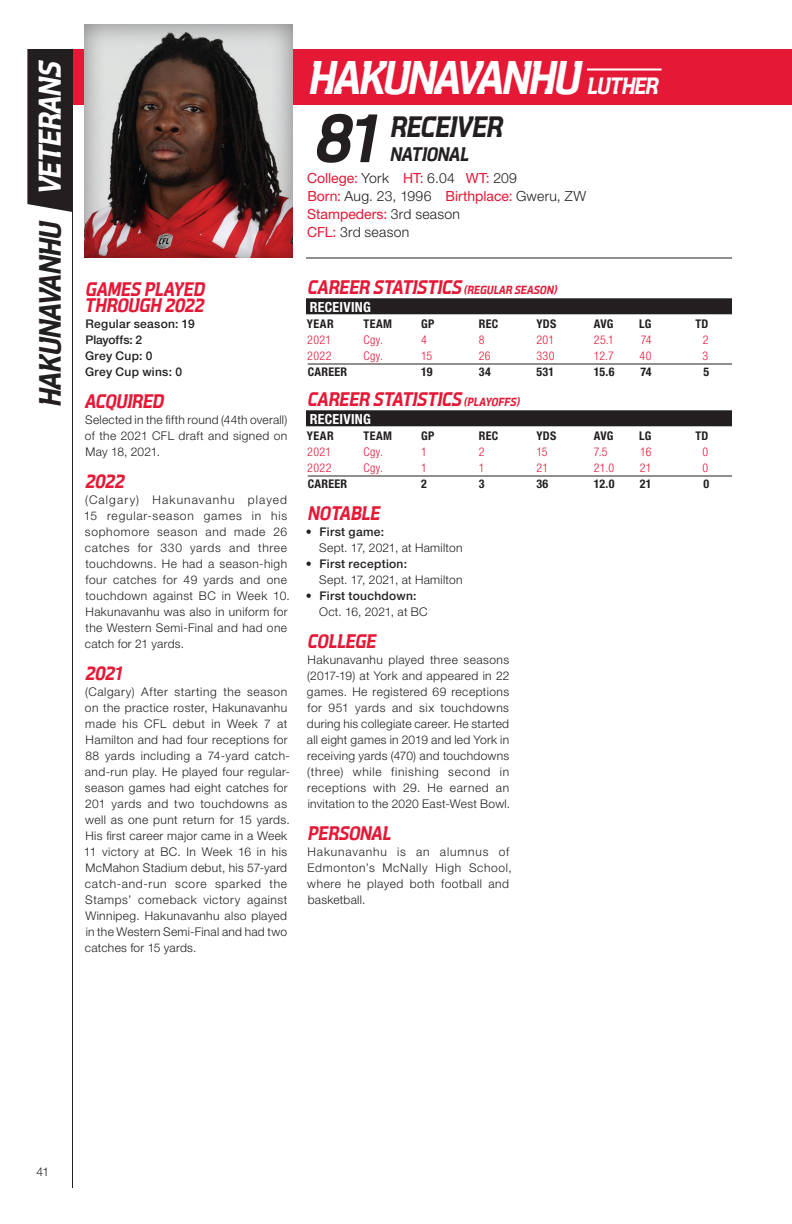
<style>
.page{position:relative;width:792px;height:1224px;background:#fff}
.page>*{position:absolute;margin:0;border:0;box-sizing:border-box;transform-origin:0 0}
.t1{font:italic 700 71.4px "Aquarius";color:#231f20}
.t2{font:italic 700 48px "Aquarius";color:#fff}
.t3{font:italic 700 32px "Aquarius";color:#fff}
.t4{font:italic 700 31.4px "Aquarius";color:#231f20}
.t5{font:italic 700 30px "Aquarius";color:#231f20}
.t6{font:italic 700 20px/16px "Aquarius";color:#e51836}
.t7{font:italic 700 20px "Aquarius";color:#231f20}
.t8{font:300 14px/18px "Helvetica Neue LT Std";letter-spacing:.02em;color:#231f20}
.t9{font:700 condensed 14px "Helvetica Neue LT Std";letter-spacing:.015em;color:#fff}
.t10{font:300 12px/16px "Helvetica Neue LT Std";letter-spacing:.035em;color:#231f20;text-align:justify}
.t11{font:500 12px/16px "Helvetica Neue LT Std";letter-spacing:.025em;color:#231f20}
.t12{font:300 12px/16px "Helvetica Neue LT Std";letter-spacing:.055em;color:#231f20}
.t13{font:700 condensed 12px "Helvetica Neue LT Std";letter-spacing:.025em;color:#231f20}
.t14{font:300 condensed 12px "Helvetica Neue LT Std";letter-spacing:.03em;color:#e51836}
.t15{font:300 12px "Helvetica Neue LT Std";letter-spacing:.015em;color:#231f20}
.s1{font-size:24px}
.s2{font-weight:400;color:#e51836}
.s3{font-size:12px}
</style>
<div class="page">
<div style="left:27px;top:49px;width:45px;height:163px;background:#231f20"></div>
<div style="left:73px;top:49px;width:719px;height:56px;background:#e51836"></div>
<hr style="left:72px;top:49px;width:1px;height:1139px;background:#231f20">
<hr style="left:306px;top:258px;width:426px;height:1px;background:#231f20">
<hr style="left:587px;top:68px;width:75px;height:2px;background:#fff">
<div style="left:306px;top:298px;width:426px;height:16px;background:#231f20"></div>
<hr style="left:308px;top:364px;width:424px;height:1px;background:#231f20">
<div style="left:306px;top:410px;width:426px;height:16px;background:#231f20"></div>
<hr style="left:308px;top:476px;width:424px;height:1px;background:#231f20">
<div style="left:81px;top:21px;width:212px;height:238px;background:#231f20;opacity:.5"></div>
<h3 class="t3" style="left:33px;top:195px;width:140px;rotate:-90deg">VETERANS</h3>
<h3 class="t4" style="left:33px;top:407px;width:192px;rotate:-90deg">HAKUNAVANHU</h3>
<h3 class="t6" style="left:84px;top:281px;width:125px">GAMES PLAYED<br>THROUGH 2022</h3>
<p class="t11" style="left:85px;top:316px;width:111px">Regular season: 19<br>Playoffs: 2<br>Grey Cup: 0<br>Grey Cup wins: 0</p>
<h3 class="t6" style="left:85px;top:393px;width:84px">ACQUIRED</h3>
<p class="t10" style="left:85px;top:411px;width:204px">Selected in the fifth round (44th overall) of the 2021 CFL draft and signed on May 18, 2021.</p>
<h3 class="t6" style="left:85px;top:473px;width:44px">2022</h3>
<p class="t10" style="left:84px;top:491px;width:208px;text-align:left">(Calgary) Hakunavanhu played<br>15 regular-season games in his sophomore season and made 26 catches for 330 yards and three touchdowns. He had a season-high four catches for 49 yards and one touchdown against BC in Week 10.<br>Hakunavanhu was also in uniform for the Western Semi-Final and had one catch for 21 yards.</p>
<h3 class="t6" style="left:85px;top:665px;width:41px">2021</h3>
<p class="t10" style="left:84px;top:683px;width:208px;text-align:left">(Calgary) After starting the season on the practice roster, Hakunavanhu made his CFL debut in Week 7 at Hamilton and had four receptions for 88 yards including a 74-yard catch&shy;and-run play. He played four regular&shy;season games had eight catches for 201 yards and two touchdowns as well as one punt return for 15 yards.<br>His first career major came in a Week 11 victory at BC. In Week 16 in his McMahon Stadium debut, his 57-yard catch-and-run score sparked the Stamps’ comeback victory against Winnipeg. Hakunavanhu also played in the Western Semi-Final and had two catches for 15 yards.</p>
<h2 class="t2" style="left:308px;top:51px;width:356px">HAKUNAVANHU <span class="s1">LUTHER</span></h2>
<h1 class="t1" style="left:313px;top:99px;width:74px">81</h1>
<h3 class="t5" style="left:390px;top:111px;width:120px">RECEIVER</h3>
<h3 class="t7" style="left:390px;top:144px;width:84px">NATIONAL</h3>
<p class="t8" style="left:307px;top:169px;width:281px"><span class="s2">College:</span> York <span class="s2">HT:</span> 6.04 <span class="s2">WT:</span> 209<br><span class="s2">Born:</span> Aug. 23, 1996 <span class="s2">Birthplace:</span> Gweru, ZW<br><span class="s2">Stampeders:</span> 3rd season<br><span class="s2">CFL:</span> 3rd season</p>
<h3 class="t6" style="left:307px;top:279px;width:253px">CAREER STATISTICS <span class="s3">(REGULAR SEASON)</span></h3>
<p class="t9" style="left:310px;top:298px;width:63px">RECEIVING</p>
<p class="t13" style="left:307px;top:316px;width:28px">YEAR</p>
<p class="t13" style="left:364px;top:316px;width:30px">TEAM</p>
<p class="t13" style="left:421px;top:316px;width:15px">GP</p>
<p class="t13" style="left:479px;top:316px;width:21px">REC</p>
<p class="t13" style="left:536px;top:316px;width:21px">YDS</p>
<p class="t13" style="left:594px;top:316px;width:21px">AVG</p>
<p class="t13" style="left:639px;top:316px;width:14px">LG</p>
<p class="t13" style="left:695px;top:316px;width:14px">TD</p>
<p class="t14" style="left:307px;top:333px;width:25px">2021</p>
<p class="t14" style="left:364px;top:333px;width:21px">Cgy.</p>
<p class="t14" style="left:421px;top:333px;width:7px">4</p>
<p class="t14" style="left:479px;top:333px;width:7px">8</p>
<p class="t14" style="left:536px;top:333px;width:19px">201</p>
<p class="t14" style="left:594px;top:333px;width:22px">25.1</p>
<p class="t14" style="left:641px;top:333px;width:12px">74</p>
<p class="t14" style="left:703px;top:333px;width:7px">2</p>
<p class="t14" style="left:307px;top:349px;width:26px">2022</p>
<p class="t14" style="left:364px;top:349px;width:21px">Cgy.</p>
<p class="t14" style="left:421px;top:349px;width:13px">15</p>
<p class="t14" style="left:479px;top:349px;width:13px">26</p>
<p class="t14" style="left:536px;top:349px;width:20px">330</p>
<p class="t14" style="left:594px;top:349px;width:21px">12.7</p>
<p class="t14" style="left:640px;top:349px;width:13px">40</p>
<p class="t14" style="left:703px;top:349px;width:7px">3</p>
<p class="t13" style="left:308px;top:364px;width:41px">CAREER</p>
<p class="t13" style="left:421px;top:364px;width:13px">19</p>
<p class="t13" style="left:479px;top:364px;width:14px">34</p>
<p class="t13" style="left:536px;top:364px;width:19px">531</p>
<p class="t13" style="left:594px;top:364px;width:22px">15.6</p>
<p class="t13" style="left:640px;top:364px;width:13px">74</p>
<p class="t13" style="left:703px;top:364px;width:7px">5</p>
<h3 class="t6" style="left:307px;top:391px;width:216px">CAREER STATISTICS <span class="s3">(PLAYOFFS)</span></h3>
<p class="t9" style="left:310px;top:410px;width:63px">RECEIVING</p>
<p class="t13" style="left:307px;top:428px;width:28px">YEAR</p>
<p class="t13" style="left:364px;top:428px;width:30px">TEAM</p>
<p class="t13" style="left:421px;top:428px;width:15px">GP</p>
<p class="t13" style="left:479px;top:428px;width:21px">REC</p>
<p class="t13" style="left:536px;top:428px;width:21px">YDS</p>
<p class="t13" style="left:594px;top:428px;width:21px">AVG</p>
<p class="t13" style="left:639px;top:428px;width:14px">LG</p>
<p class="t13" style="left:695px;top:428px;width:14px">TD</p>
<p class="t14" style="left:307px;top:445px;width:25px">2021</p>
<p class="t14" style="left:364px;top:445px;width:21px">Cgy.</p>
<p class="t14" style="left:421px;top:445px;width:7px">1</p>
<p class="t14" style="left:479px;top:445px;width:7px">2</p>
<p class="t14" style="left:536px;top:445px;width:13px">15</p>
<p class="t14" style="left:594px;top:445px;width:15px">7.5</p>
<p class="t14" style="left:640px;top:445px;width:13px">16</p>
<p class="t14" style="left:703px;top:445px;width:7px">0</p>
<p class="t14" style="left:307px;top:461px;width:26px">2022</p>
<p class="t14" style="left:364px;top:461px;width:21px">Cgy.</p>
<p class="t14" style="left:421px;top:461px;width:7px">1</p>
<p class="t14" style="left:479px;top:461px;width:7px">1</p>
<p class="t14" style="left:536px;top:461px;width:13px">21</p>
<p class="t14" style="left:594px;top:461px;width:22px">21.0</p>
<p class="t14" style="left:640px;top:461px;width:13px">21</p>
<p class="t14" style="left:703px;top:461px;width:7px">0</p>
<p class="t13" style="left:308px;top:476px;width:41px">CAREER</p>
<p class="t13" style="left:421px;top:476px;width:7px">2</p>
<p class="t13" style="left:479px;top:476px;width:7px">3</p>
<p class="t13" style="left:536px;top:476px;width:14px">36</p>
<p class="t13" style="left:594px;top:476px;width:22px">12.0</p>
<p class="t13" style="left:640px;top:476px;width:13px">21</p>
<p class="t13" style="left:703px;top:476px;width:7px">0</p>
<h3 class="t6" style="left:308px;top:505px;width:77px">NOTABLE</h3>
<p class="t11" style="left:306px;top:524px;width:80px">• First game:</p>
<p class="t10" style="left:319px;top:539px;width:145px">Sept. 17, 2021, at Hamilton</p>
<p class="t11" style="left:306px;top:556px;width:103px">• First reception:</p>
<p class="t10" style="left:319px;top:571px;width:145px">Sept. 17, 2021, at Hamilton</p>
<p class="t11" style="left:306px;top:588px;width:112px">• First touchdown:</p>
<p class="t15" style="left:319px;top:604px;width:110px">Oct. 16, 2021, at BC</p>
<h3 class="t6" style="left:307px;top:633px;width:74px">COLLEGE</h3>
<p class="t10" style="left:307px;top:651px;width:205px">Hakunavanhu played three seasons (2017-19) at York and appeared in 22 games. He registered 69 receptions for 951 yards and six touchdowns during his collegiate career. He started all eight games in 2019 and led York in receiving yards (470) and touchdowns (three) while finishing second in receptions with 29. He earned an invitation to the 2020 East-West Bowl.</p>
<h3 class="t6" style="left:308px;top:825px;width:88px">PERSONAL</h3>
<p class="t12" style="left:307px;top:843px;width:206px">Hakunavanhu is an alumnus of<br>Edmonton’s McNally High School, where he played both football and basketball.</p>
<p class="t10" style="left:36px;top:1163px;width:14px">41</p>
</div>
